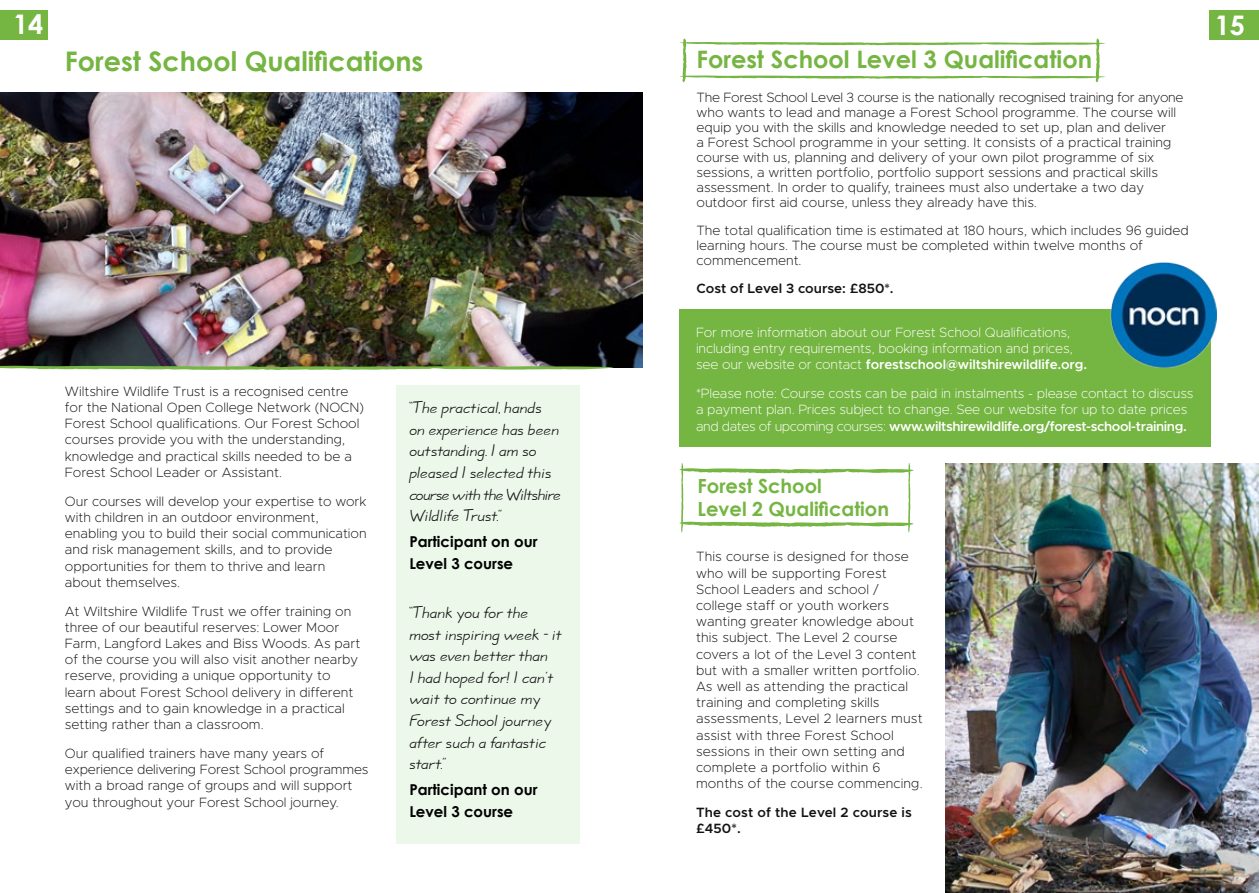
<style>
.page{position:relative;width:1259px;height:893px;background:#fff}
.page>*{position:absolute;margin:0;border:0;box-sizing:border-box;transform-origin:0 0}
.t1{font:700 27px "Century Gothic";color:#75b541}
.t2{font:700 27px "Century Gothic";color:#fff}
.t3{font:700 24px "Century Gothic";color:#75b541}
.t4{font:700 19.5px/23.4px "Century Gothic";color:#75b541}
.t5{font:18px/21.6px "Hopalong Normal";letter-spacing:-.015em;color:#121212}
.t6{font:700 15px/21.6px "Century Gothic";color:#000}
.t7{font:200 13.5px/16.2px "Metropolis";color:#121212}
.t8{font:200 13.5px/16.2px "Metropolis";letter-spacing:-.01em;color:#fff}
.t9{font:600 13.5px/16.2px "Metropolis";color:#121212}
.s1{font-weight:600}
</style>
<div class="page">
<div style="left:0;top:11px;width:48px;height:29px;background:#75b541"></div>
<div style="left:1208px;top:11px;width:51px;height:29px;background:#75b541"></div>
<img style="left:0;top:93px;width:642px;height:272px">
<div style="left:396px;top:385px;width:183px;height:458px;background:#ecf8ea"></div>
<img style="left:0;top:365px;width:643px;height:5px">
<svg style="left:679px;top:38px;width:426px;height:45px"></svg>
<div style="left:679px;top:309px;width:532px;height:137px;background:#75b541"></div>
<img style="left:1110px;top:262px;width:106px;height:105px">
<img style="left:945px;top:464px;width:314px;height:429px">
<svg style="left:679px;top:463px;width:235px;height:70px"></svg>
<h1 class="t2" style="left:13px;top:7px;width:32px">14</h1>
<h1 class="t1" style="left:65px;top:44px;width:360px">Forest School Qualifications</h1>
<p class="t7" style="left:65px;top:383px;width:301px">Wiltshire Wildlife Trust is a recognised centre for the National Open College Network (NOCN)<br>Forest School qualifications. Our Forest School courses provide you with the understanding, knowledge and practical skills needed to be a Forest School Leader or Assistant.</p>
<p class="t7" style="left:65px;top:493px;width:303px">Our courses will develop your expertise to work with children in an outdoor environment, enabling you to build their social communication and risk management skills, and to provide opportunities for them to thrive and learn<br>about themselves.</p>
<p class="t7" style="left:65px;top:603px;width:297px">At Wiltshire Wildlife Trust we offer training on three of our beautiful reserves: Lower Moor Farm, Langford Lakes and Biss Woods. As part of the course you will also visit another nearby reserve, providing a unique opportunity to learn about Forest School delivery in different settings and to gain knowledge in a practical setting rather than a classroom.</p>
<p class="t7" style="left:65px;top:745px;width:305px">Our qualified trainers have many years of experience delivering Forest School programmes with a broad range of groups and will support you throughout your Forest School journey.</p>
<h3 class="t5" style="left:409px;top:398px;width:153px">“The practical, hands on experience has been outstanding. I am so pleased I selected this course with the Wiltshire<br>Wildlife Trust.”</h3>
<p class="t6" style="left:409px;top:531px;width:130px">Participant on our<br>Level 3 course</p>
<h3 class="t5" style="left:409px;top:602px;width:154px">“Thank you for the most inspiring week - it was even better than<br>I had hoped for! I can’t wait to continue my<br>Forest School journey after such a fantastic start.”</h3>
<p class="t6" style="left:409px;top:779px;width:130px">Participant on our<br>Level 3 course</p>
<h2 class="t3" style="left:696px;top:45px;width:397px">Forest School Level 3 Qualification</h2>
<p class="t7" style="left:696px;top:90px;width:489px;line-height:15px">The Forest School Level 3 course is the nationally recognised training for anyone who wants to lead and manage a Forest School programme. The course will equip you with the skills and knowledge needed to set up, plan and deliver<br>a Forest School programme in your setting. It consists of a practical training course with us, planning and delivery of your own pilot programme of six sessions, a written portfolio, portfolio support sessions and practical skills assessment. In order to qualify, trainees must also undertake a two day outdoor first aid course, unless they already have this.</p>
<p class="t7" style="left:696px;top:223px;width:494px;line-height:15px">The total qualification time is estimated at 180 hours, which includes 96 guided learning hours. The course must be completed within twelve months of commencement.</p>
<p class="t9" style="left:696px;top:280px;width:199px">Cost of Level 3 course: £850*.</p>
<p class="t8" style="left:696px;top:324px;width:393px">For more information about our Forest School Qualifications, including entry requirements, booking information and prices, see our website or contact <span class="s1">forestschool@wiltshirewildlife.org.</span></p>
<p class="t8" style="left:696px;top:385px;width:499px">*Please note: Course costs can be paid in instalments - please contact to discuss a payment plan. Prices subject to change. See our website for up to date prices and dates of upcoming courses: <span class="s1">www.wiltshirewildlife.org/forest-school-training.</span></p>
<h3 class="t4" style="left:697px;top:473px;width:193px">Forest School<br>Level 2 Qualification</h3>
<p class="t7" style="left:696px;top:548px;width:228px">This course is designed for those who will be supporting Forest<br>School Leaders and school / college staff or youth workers wanting greater knowledge about this subject. The Level 2 course covers a lot of the Level 3 content but with a smaller written portfolio.<br>As well as attending the practical training and completing skills assessments, Level 2 learners must assist with three Forest School sessions in their own setting and complete a portfolio within 6 months of the course commencing.</p>
<p class="t9" style="left:696px;top:804px;width:217px">The cost of the Level 2 course is £450*.</p>
<h1 class="t2" style="left:1214px;top:8px;width:32px">15</h1>
</div>
